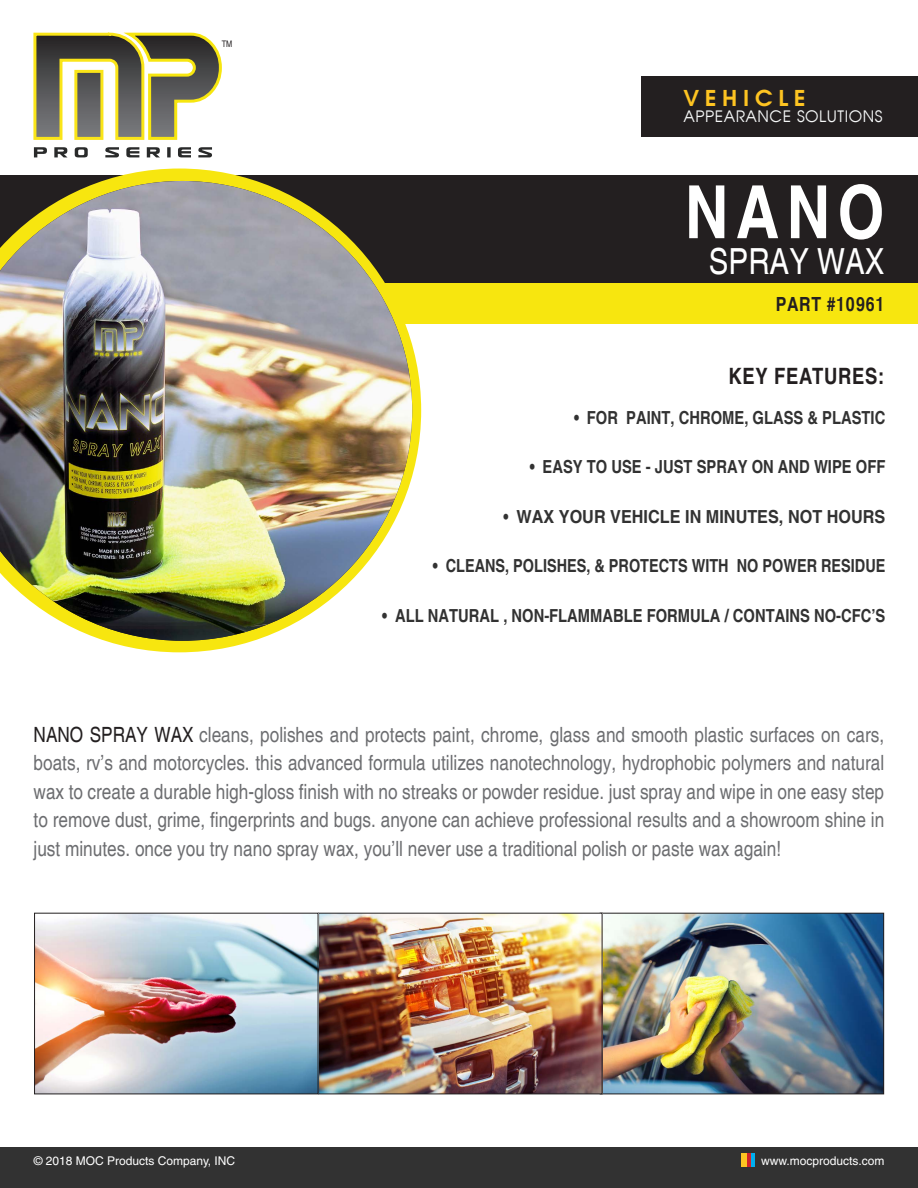
<style>
.page{position:relative;width:918px;height:1188px;background:#fff}
.page>*{position:absolute;margin:0;border:0;box-sizing:border-box;transform-origin:0 0}
.t1{font:700 condensed 73.5px "Helvetica";color:#fff}
.t2{font:condensed 36px "Helvetica";color:#fff}
.t3{font:700 condensed 22.5px "Helvetica";letter-spacing:.03em;color:#231f20}
.t4{font:700 21.45px "Avian";letter-spacing:.25em;color:#fec422;scale:1.05 1}
.t5{font:condensed 21px/28.5px "Helvetica";color:#6c6d70;text-align:justify}
.t6{font:700 condensed 19.5px "Helvetica";letter-spacing:.03em;color:#231f20}
.t7{font:700 condensed 18px "Helvetica";color:#323232;scale:.96 1}
.t8{font:15.75px "Avian";letter-spacing:.035em;color:#f5f7f7}
.t9{font:12px "Helvetica";color:#fff}
.t10{font:condensed 9px "Helvetica";color:#231f20}
.s1{color:#231f20}
</style>
<div class="page">
<div style="left:0;top:284px;width:918px;height:40px;background:#f7e60f"></div>
<div style="left:0;top:1148px;width:918px;height:40px;background:#323232"></div>
<div style="left:741px;top:1153px;width:6px;height:14px;background:#fec422"></div>
<hr style="left:747px;top:1153px;width:4px;height:14px;background:#d1232a">
<hr style="left:752px;top:1153px;width:3px;height:14px;background:#00aeef">
<img style="left:602px;top:915px;width:280px;height:177px">
<div style="left:600px;top:913px;width:284px;height:181px;border:1px solid #231f20"></div>
<img style="left:36px;top:915px;width:564px;height:177px">
<div style="left:318px;top:913px;width:284px;height:181px;border:1px solid #231f20"></div>
<svg style="left:34px;top:147px;width:13px;height:10px"></svg>
<svg style="left:54px;top:147px;width:14px;height:10px"></svg>
<svg style="left:75px;top:147px;width:13px;height:10px"></svg>
<svg style="left:105px;top:147px;width:14px;height:10px"></svg>
<svg style="left:126px;top:147px;width:13px;height:10px"></svg>
<svg style="left:147px;top:147px;width:13px;height:10px"></svg>
<svg style="left:167px;top:147px;width:4px;height:10px"></svg>
<svg style="left:178px;top:147px;width:13px;height:10px"></svg>
<svg style="left:198px;top:147px;width:14px;height:10px"></svg>
<svg style="left:33px;top:32px;width:189px;height:108px"></svg>
<div style="left:34px;top:913px;width:284px;height:181px;border:1px solid #231f20"></div>
<div style="left:642px;top:76px;width:276px;height:61px;background:#231f20"></div>
<div style="left:0;top:176px;width:918px;height:108px;background:#231f20"></div>
<svg style="left:0;top:169px;width:421px;height:483px"></svg>
<img style="left:0;top:181px;width:412px;height:460px">
<p class="t10" style="left:222px;top:39px;width:12px">TM</p>
<p class="t4" style="left:684px;top:84px;width:118px">VEHICLE</p>
<p class="t8" style="left:684px;top:107px;width:200px">APPEARANCE SOLUTIONS</p>
<p class="t1" style="left:685px;top:168px;width:201px">NANO</p>
<p class="t2" style="left:709px;top:240px;width:177px">SPRAY WAX</p>
<p class="t6" style="left:776px;top:292px;width:110px">PART #10961</p>
<p class="t3" style="left:728px;top:363px;width:157px">KEY FEATURES:</p>
<p class="t7" style="left:574px;top:406px;width:326px">• FOR PAINT, CHROME, GLASS &amp; PLASTIC</p>
<p class="t7" style="left:530px;top:456px;width:372px">• EASY TO USE - JUST SPRAY ON AND WIPE OFF</p>
<p class="t7" style="left:504px;top:505px;width:399px">• WAX YOUR VEHICLE IN MINUTES, NOT HOURS</p>
<p class="t7" style="left:433px;top:555px;width:473px">• CLEANS, POLISHES, &amp; PROTECTS WITH NO POWER RESIDUE</p>
<p class="t7" style="left:382px;top:604px;width:526px">• ALL NATURAL , NON-FLAMMABLE FORMULA / CONTAINS NO-CFC’S</p>
<p class="t5" style="left:34px;top:720px;width:852px"><span class="s1">NANO SPRAY WAX</span> cleans, polishes and protects paint, chrome, glass and smooth plastic surfaces on cars, boats, rv’s and motorcycles. this advanced formula utilizes nanotechnology, hydrophobic polymers and natural wax to create a durable high-gloss finish with no streaks or powder residue. just spray and wipe in one easy step to remove dust, grime, fingerprints and bugs. anyone can achieve professional results and a showroom shine in just minutes. once you try nano spray wax, you’ll never use a traditional polish or paste wax again!</p>
<p class="t9" style="left:34px;top:1154px;width:203px">© 2018 MOC Products Company, INC</p>
<p class="t9" style="left:761px;top:1154px;width:125px">www.mocproducts.com</p>
</div>
